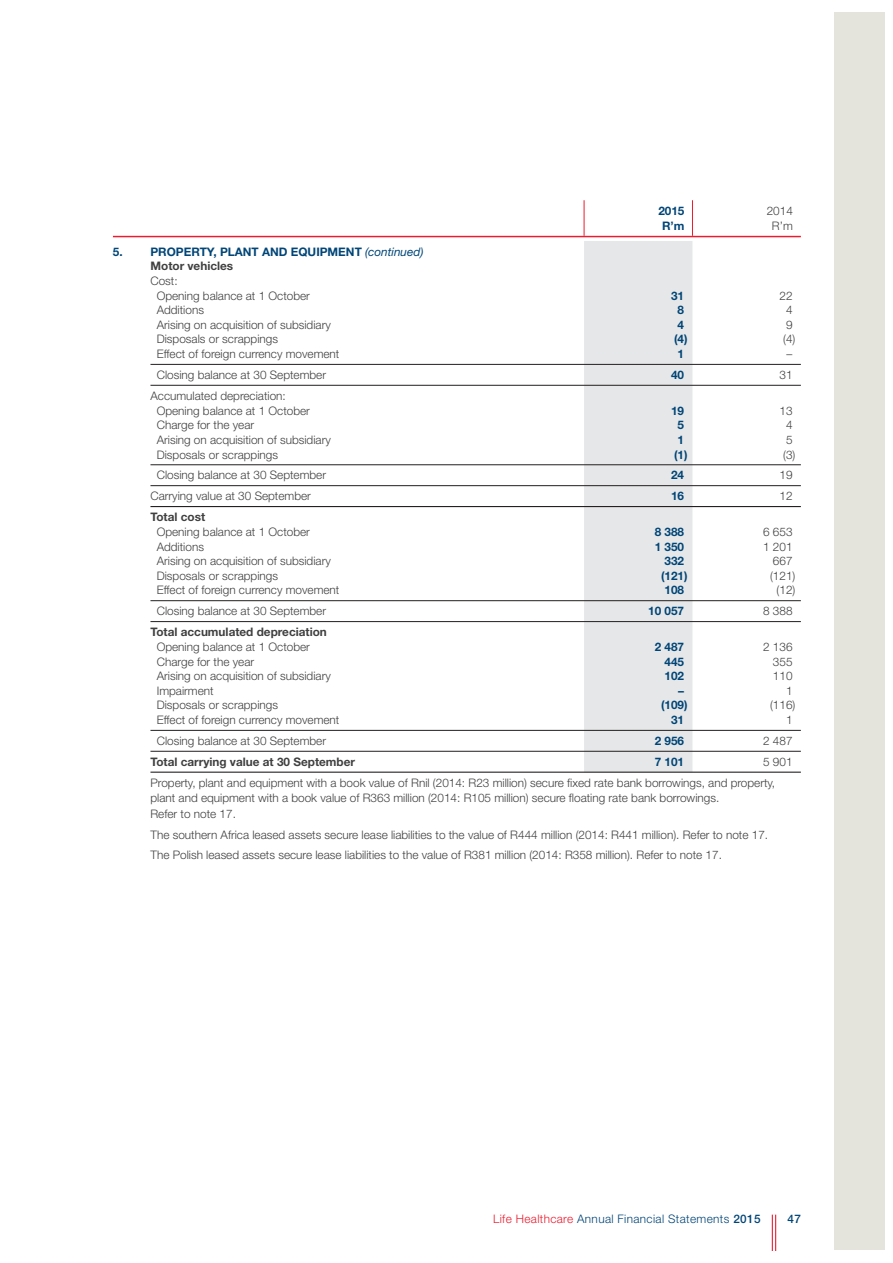
<style>
.page{position:relative;width:893px;height:1263px;background:#fff}
.page>*{position:absolute;margin:0;border:0;box-sizing:border-box;transform-origin:0 0}
.t1{font:300 11.7px/15.5px "Helvetica Neue LT Std";color:#404041}
.t2{font:700 11.7px/15.5px "Helvetica Neue LT Std";color:#004577;text-align:center}
.t3{font:700 11.7px "Helvetica Neue LT Std";color:#404041}
.t4{font:300 11.7px "Helvetica Neue LT Std";letter-spacing:.03em;color:#004577}
.t5{font:500 11.7px "Helvetica Neue LT Std";color:#004577}
.s1{font-weight:400;font-style:italic}
.s2{color:#404041}
.s3{color:#ed1b2d}
.s4{font-weight:500}
</style>
<div class="page">
<hr style="left:771px;top:1215px;width:1px;height:35px;background:#ed1b2d">
<hr style="left:775px;top:1215px;width:1px;height:35px;background:#ed1b2d">
<div style="left:834px;top:13px;width:50px;height:1237px;background:#e4e4dd"></div>
<div style="left:584px;top:241px;width:108px;height:531px;background:#e6e7e8"></div>
<hr style="left:150px;top:364px;width:650px;height:1px;background:#231f20">
<hr style="left:150px;top:385px;width:650px;height:1px;background:#231f20">
<hr style="left:150px;top:465px;width:650px;height:1px;background:#231f20">
<hr style="left:150px;top:485px;width:650px;height:1px;background:#231f20">
<hr style="left:150px;top:506px;width:650px;height:1px;background:#231f20">
<hr style="left:150px;top:600px;width:650px;height:1px;background:#231f20">
<hr style="left:150px;top:621px;width:650px;height:1px;background:#231f20">
<hr style="left:150px;top:730px;width:650px;height:1px;background:#231f20">
<hr style="left:150px;top:751px;width:650px;height:1px;background:#231f20">
<hr style="left:150px;top:772px;width:650px;height:1px;background:#231f20">
<hr style="left:583px;top:200px;width:1px;height:36px;background:#ed1b2d">
<hr style="left:692px;top:200px;width:1px;height:36px;background:#ed1b2d">
<hr style="left:113px;top:236px;width:687px;height:1px;background:#ed1b2d">
<p class="t2" style="left:150px;top:245px;width:274px;line-height:14.7px;text-align:left;text-indent:-38px">5. PROPERTY, PLANT AND EQUIPMENT <span class="s1">(continued)<br></span><span class="s2">Motor vehicles</span></p>
<p class="t1" style="left:157px;top:275px;width:155px;line-height:14.7px;text-indent:-6px">Cost:<br>Opening balance at 1 October</p>
<p class="t2" style="left:658px;top:204px;width:28px">2015<br>R’m</p>
<p class="t1" style="left:766px;top:204px;width:28px;text-align:center">2014<br>R’m</p>
<p class="t2" style="left:671px;top:289px;width:15px">31</p>
<p class="t1" style="left:779px;top:289px;width:15px">22</p>
<p class="t1" style="left:157px;top:304px;width:49px">Additions</p>
<p class="t2" style="left:677px;top:304px;width:8px">8</p>
<p class="t1" style="left:786px;top:304px;width:8px">4</p>
<p class="t1" style="left:157px;top:318px;width:176px">Arising on acquisition of subsidiary</p>
<p class="t2" style="left:677px;top:318px;width:8px">4</p>
<p class="t1" style="left:786px;top:318px;width:8px">9</p>
<p class="t1" style="left:157px;top:333px;width:123px">Disposals or scrappings</p>
<p class="t2" style="left:674px;top:333px;width:15px">(4)</p>
<p class="t1" style="left:783px;top:333px;width:14px">(4)</p>
<p class="t1" style="left:157px;top:348px;width:184px">Effect of foreign currency movement</p>
<p class="t2" style="left:677px;top:348px;width:8px">1</p>
<p class="t1" style="left:786px;top:348px;width:7px">–</p>
<p class="t1" style="left:157px;top:369px;width:171px">Closing balance at 30 September</p>
<p class="t2" style="left:671px;top:369px;width:15px">40</p>
<p class="t1" style="left:779px;top:369px;width:15px">31</p>
<p class="t1" style="left:157px;top:390px;width:155px;line-height:14.7px;text-indent:-6px">Accumulated depreciation:<br>Opening balance at 1 October</p>
<p class="t2" style="left:671px;top:404px;width:15px">19</p>
<p class="t1" style="left:779px;top:404px;width:15px">13</p>
<p class="t1" style="left:157px;top:419px;width:99px">Charge for the year</p>
<p class="t2" style="left:677px;top:419px;width:8px">5</p>
<p class="t1" style="left:786px;top:419px;width:8px">4</p>
<p class="t1" style="left:157px;top:433px;width:176px">Arising on acquisition of subsidiary</p>
<p class="t2" style="left:677px;top:433px;width:8px">1</p>
<p class="t1" style="left:786px;top:433px;width:8px">5</p>
<p class="t1" style="left:157px;top:448px;width:123px">Disposals or scrappings</p>
<p class="t2" style="left:674px;top:448px;width:15px">(1)</p>
<p class="t1" style="left:783px;top:448px;width:14px">(3)</p>
<p class="t1" style="left:157px;top:469px;width:171px">Closing balance at 30 September</p>
<p class="t2" style="left:671px;top:469px;width:15px">24</p>
<p class="t1" style="left:779px;top:469px;width:15px">19</p>
<p class="t1" style="left:150px;top:490px;width:162px">Carrying value at 30 September</p>
<p class="t2" style="left:671px;top:490px;width:15px">16</p>
<p class="t1" style="left:779px;top:490px;width:15px">12</p>
<p class="t3" style="left:150px;top:513px;width:56px">Total cost</p>
<p class="t1" style="left:157px;top:525px;width:155px">Opening balance at 1 October</p>
<p class="t2" style="left:654px;top:525px;width:31px">8 388</p>
<p class="t1" style="left:763px;top:525px;width:31px">6 653</p>
<p class="t1" style="left:157px;top:540px;width:49px">Additions</p>
<p class="t2" style="left:654px;top:540px;width:31px">1 350</p>
<p class="t1" style="left:763px;top:540px;width:31px">1 201</p>
<p class="t1" style="left:157px;top:555px;width:176px">Arising on acquisition of subsidiary</p>
<p class="t2" style="left:664px;top:555px;width:21px">332</p>
<p class="t1" style="left:772px;top:555px;width:21px">667</p>
<p class="t1" style="left:157px;top:569px;width:123px">Disposals or scrappings</p>
<p class="t2" style="left:661px;top:569px;width:28px">(121)</p>
<p class="t1" style="left:770px;top:569px;width:27px">(121)</p>
<p class="t1" style="left:157px;top:584px;width:184px">Effect of foreign currency movement</p>
<p class="t2" style="left:664px;top:584px;width:21px">108</p>
<p class="t1" style="left:776px;top:584px;width:20px">(12)</p>
<p class="t1" style="left:157px;top:605px;width:171px">Closing balance at 30 September</p>
<p class="t2" style="left:648px;top:605px;width:37px">10 057</p>
<p class="t1" style="left:763px;top:605px;width:31px">8 388</p>
<p class="t3" style="left:150px;top:628px;width:178px">Total accumulated depreciation</p>
<p class="t1" style="left:157px;top:640px;width:155px">Opening balance at 1 October</p>
<p class="t2" style="left:654px;top:640px;width:31px">2 487</p>
<p class="t1" style="left:763px;top:640px;width:31px">2 136</p>
<p class="t1" style="left:157px;top:655px;width:99px">Charge for the year</p>
<p class="t2" style="left:664px;top:655px;width:21px">445</p>
<p class="t1" style="left:772px;top:655px;width:21px">355</p>
<p class="t1" style="left:157px;top:670px;width:176px">Arising on acquisition of subsidiary</p>
<p class="t2" style="left:664px;top:670px;width:21px">102</p>
<p class="t1" style="left:772px;top:670px;width:21px">110</p>
<p class="t1" style="left:157px;top:684px;width:58px">Impairment</p>
<p class="t2" style="left:678px;top:684px;width:7px">–</p>
<p class="t1" style="left:786px;top:684px;width:8px">1</p>
<p class="t1" style="left:157px;top:699px;width:123px">Disposals or scrappings</p>
<p class="t2" style="left:661px;top:699px;width:28px">(109)</p>
<p class="t1" style="left:770px;top:699px;width:27px">(116)</p>
<p class="t1" style="left:157px;top:714px;width:184px">Effect of foreign currency movement</p>
<p class="t2" style="left:671px;top:714px;width:15px">31</p>
<p class="t1" style="left:786px;top:714px;width:8px">1</p>
<p class="t1" style="left:157px;top:735px;width:171px">Closing balance at 30 September</p>
<p class="t2" style="left:654px;top:735px;width:31px">2 956</p>
<p class="t1" style="left:763px;top:735px;width:31px">2 487</p>
<p class="t3" style="left:150px;top:758px;width:206px">Total carrying value at 30 September</p>
<p class="t2" style="left:654px;top:755px;width:31px">7 101</p>
<p class="t1" style="left:150px;top:753px;width:643px;line-height:20.9px;text-indent:612px">5 901<br>Property, plant and equipment with a book value of Rnil (2014: R23 million) secure fixed rate bank borrowings, and property,</p>
<p class="t1" style="left:150px;top:792px;width:570px">plant and equipment with a book value of R363 million (2014: R105 million) secure floating rate bank borrowings.<br>Refer to note 17.</p>
<p class="t1" style="left:150px;top:825px;width:619px;line-height:20.9px">The southern Africa leased assets secure lease liabilities to the value of R444 million (2014: R441 million). Refer to note 17.<br>The Polish leased assets secure lease liabilities to the value of R381 million (2014: R358 million). Refer to note 17.</p>
<p class="t4" style="left:493px;top:1215px;width:269px"><span class="s3">Life Healthcare</span> Annual Financial Statements <span class="s4">2015</span></p>
<p class="t5" style="left:787px;top:1215px;width:15px">47</p>
</div>
